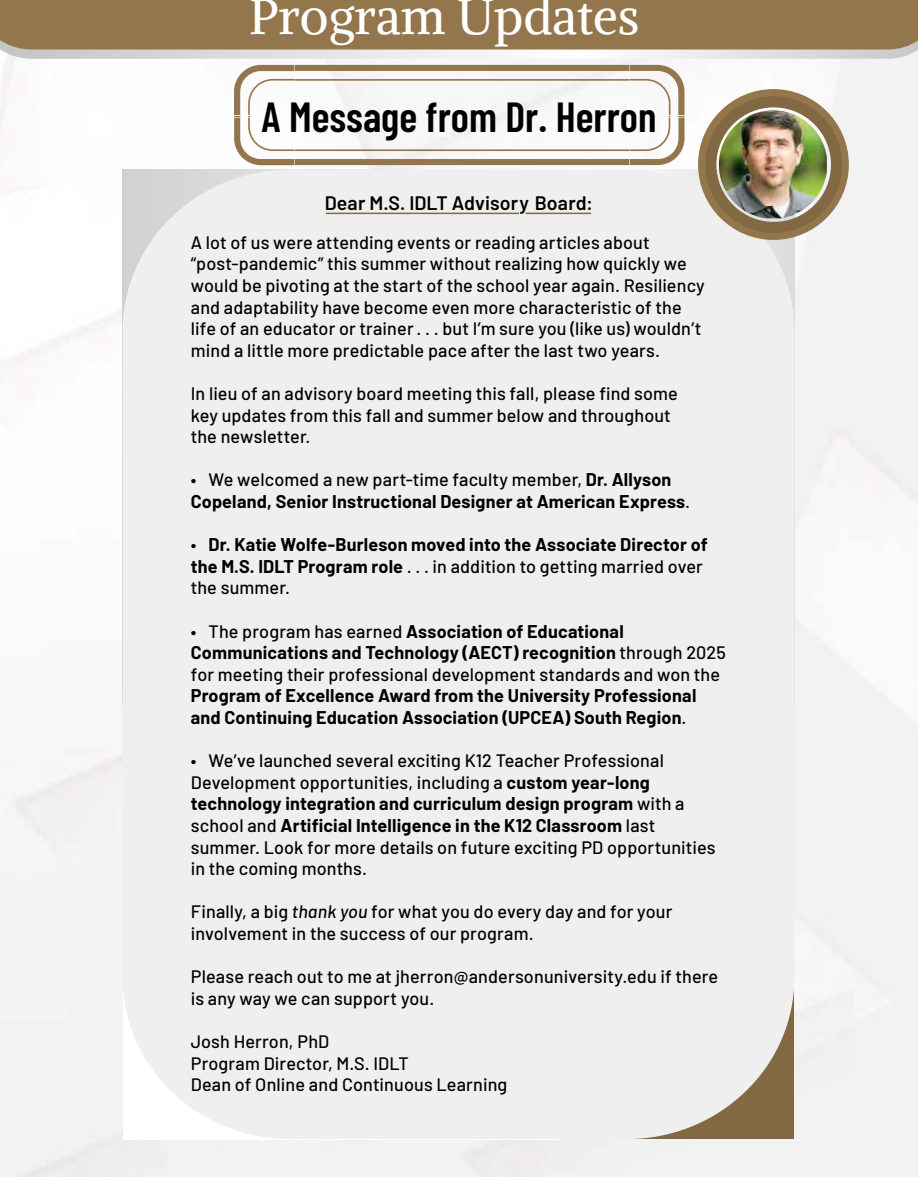
<style>
.page{position:relative;width:918px;height:1188px;background:#fff}
.page>*{position:absolute;margin:0;border:0;box-sizing:border-box;transform-origin:0 0}
.t1{font:49.8px "Alike";color:#fff}
.t2{font:600 42px "Barlow Condensed";color:#000}
.t3{font:600 19.5px "Barlow";letter-spacing:.005em;color:#000}
.t4{font:500 18px/21.6px "Barlow";letter-spacing:.005em;color:#000}
.t5{font:700 18px/21.6px "Barlow";letter-spacing:.01em;color:#000}
.s1{font-weight:500}
.s2{font-weight:700}
.s3{font-style:italic}
</style>
<div class="page">
<svg style="left:1px;top:50px;width:917px;height:9px"></svg>
<div style="left:123px;top:169px;width:535px;height:536px;background:#d3d3d3"></div>
<div style="left:0;top:0;width:918px;height:50px;background:#94764c"></div>
<div style="left:360px;top:705px;width:434px;height:434px;background:#836943"></div>
<div style="left:123px;top:170px;width:671px;height:969px;background:#efefef;border-radius:165px"></div>
<img style="left:698px;top:89px;width:151px;height:151px">
<svg style="left:234px;top:65px;width:451px;height:100px"></svg>
<hr style="left:526px;top:213px;width:65px;height:1px;background:#836943">
<hr style="left:326px;top:213px;width:193px;height:1px;background:#836943">
<h1 class="t1" style="left:249px;top:-15px;width:392px">Program Updates</h1>
<h2 class="t2" style="left:262px;top:87px;width:396px">A Message from Dr. Herron</h2>
<p class="t3" style="left:325px;top:188px;width:270px">Dear M.S. IDLT Advisory Board:</p>
<p class="t4" style="left:191px;top:230px;width:516px">A lot of us were attending events or reading articles about “post-pandemic” this summer without realizing how quickly we would be pivoting at the start of the school year again. Resiliency and adaptability have become even more characteristic of the life of an educator or trainer. . . but I’m sure you (like us) wouldn’t mind a little more predictable pace after the last two years.</p>
<p class="t4" style="left:191px;top:381px;width:489px">In lieu of an advisory board meeting this fall, please find some key updates from this fall and summer below and throughout the newsletter.</p>
<p class="t5" style="left:191px;top:468px;width:501px"><span class="s1">• We welcomed a new part-time faculty member,</span> Dr. Allyson<br>Copeland, Senior Instructional Designer at American Express<span class="s1">.</span></p>
<p class="t5" style="left:191px;top:532px;width:518px"><span class="s1">•</span> Dr. Katie Wolfe-Burleson moved into the Associate Director of the M.S. IDLT Program role <span class="s1">. . . in addition to getting married over the summer.</span></p>
<p class="t4" style="left:191px;top:619px;width:537px">• The program has earned <span class="s2">Association of Educational<br>Communications and Technology (AECT) recognition</span> through 2025 for meeting their professional development standards and won the</p>
<p class="t5" style="left:191px;top:684px;width:507px">Program of Excellence Award from the University Professional and Continuing Education Association (UPCEA) South Region<span class="s1">.</span></p>
<p class="t4" style="left:191px;top:748px;width:526px">• We’ve launched several exciting K12 Teacher Professional Development opportunities, including a <span class="s2">custom year-long technology integration and curriculum design program</span> with a school and <span class="s2">Artificial Intelligence in the K12 Classroom</span> last summer. Look for more details on future exciting PD opportunities in the coming months.</p>
<p class="t4" style="left:191px;top:900px;width:483px">Finally, a big <span class="s3">thank you</span> for what you do every day and for your involvement in the success of our program.</p>
<p class="t4" style="left:191px;top:964px;width:529px">Please reach out to me at jherron@andersonuniversity.edu if there is any way we can support you.</p>
<p class="t4" style="left:191px;top:1029px;width:318px">Josh Herron, PhD<br>Program Director, M.S. IDLT<br>Dean of Online and Continuous Learning</p>
</div>
